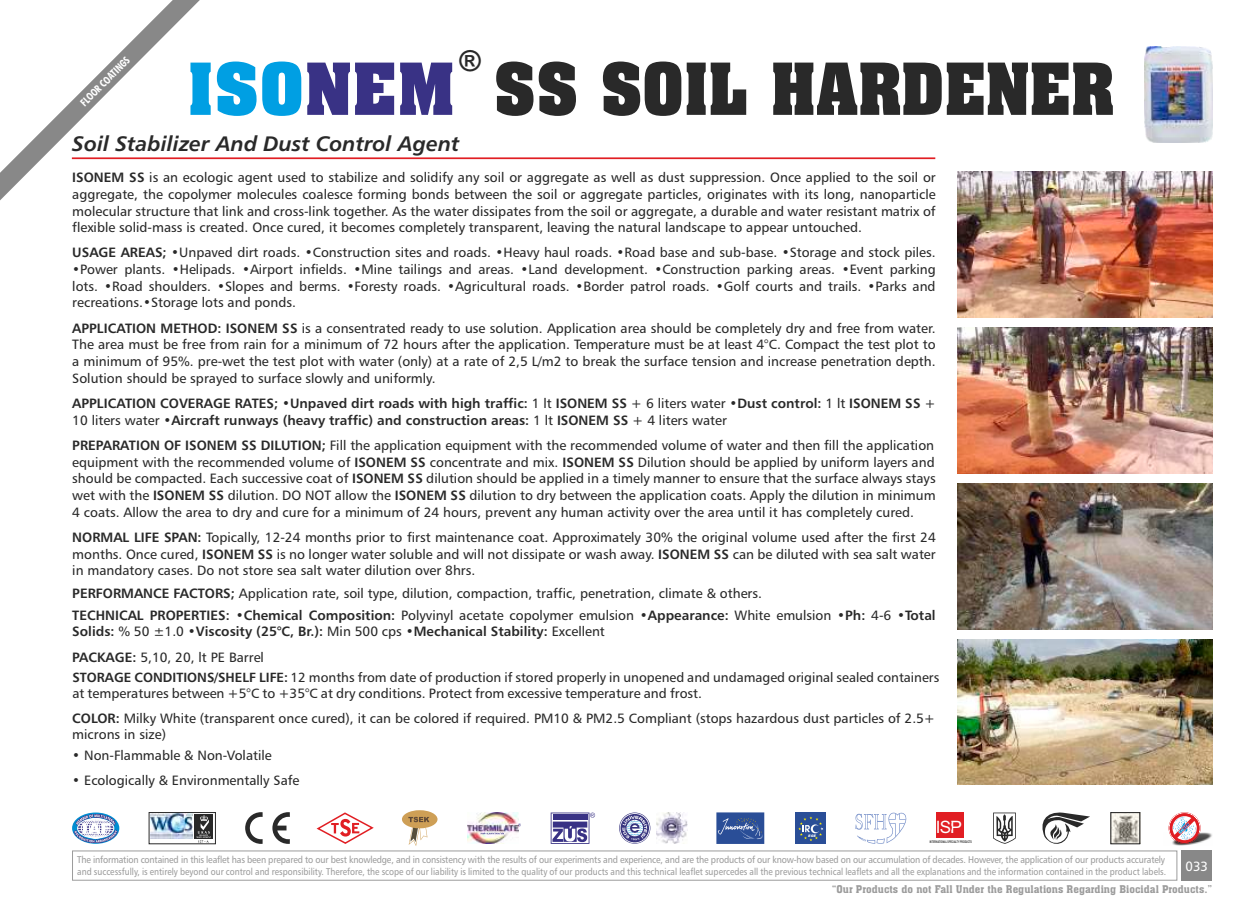
<style>
.page{position:relative;width:1259px;height:919px;background:#fff}
.page>*{position:absolute;margin:0;border:0;box-sizing:border-box;transform-origin:0 0}
.t1{font:700 70.35px "Aachen BT";letter-spacing:-.015em;color:#292929;scale:.94 1}
.t2{font:700 28.8px "Arial";color:#292929}
.t3{font:21px "Humanist 777 BT Bold Italic B";color:#292929}
.t4{font:17.1px "Arial";color:#fff}
.t5{font:13.5px/16.6px "Humanist 777 BT Roman B";color:#292929;text-align:justify}
.t6{font:13.5px/16.6px "Humanist 777 BT Bold B";color:#292929}
.t7{font:13.5px "Humanist 777 BT Roman B";color:#fff}
.t8{font:13.35px "Humanist 777 BT Roman B";color:#292929}
.t9{font:10.5px "Aachen BT";color:#9c9c9c}
.t10{font:700 condensed 10.5px "Futura BT";color:#fff}
.t11{font:9.75px/11.7px "Humanist 777 BT Roman B";color:#9c9c9c;scale:.9 1}
.t12{font:700 3.6px "Arial";letter-spacing:.035em;color:#292929;scale:.57 1}
.t13{font:italic 900 3.3px "Arial";color:#fff}
.s1{color:#009fe3}
.s2{color:#393285}
.s3{font-family:"Humanist 777 BT Bold B"}
.s4{font-family:"Humanist 777 BT Roman B"}
</style>
<div class="page">
<svg style="left:0;top:0;width:200px;height:200px"></svg>
<hr style="left:72px;top:157px;width:863px;height:2px;background:#e11e23">
<div style="left:1181px;top:850px;width:31px;height:30px;background:#888"></div>
<img style="left:1172px;top:832px;width:40px;height:13px">
<svg style="left:245px;top:812px;width:18px;height:31px"></svg>
<svg style="left:272px;top:812px;width:18px;height:31px"></svg>
<svg style="left:316px;top:812px;width:58px;height:32px"></svg>
<svg style="left:551px;top:812px;width:44px;height:31px"></svg>
<svg style="left:619px;top:812px;width:31px;height:31px"></svg>
<svg style="left:620px;top:813px;width:30px;height:30px"></svg>
<svg style="left:620px;top:813px;width:29px;height:29px"></svg>
<svg style="left:622px;top:815px;width:25px;height:25px"></svg>
<img style="left:656px;top:812px;width:32px;height:31px">
<div style="left:402px;top:810px;width:35px;height:18px;background:#ce9f56;border-radius:50%"></div>
<svg style="left:408px;top:816px;width:21px;height:30px"></svg>
<div style="left:936px;top:812px;width:27px;height:25px;background:#e11e23"></div>
<svg style="left:993px;top:812px;width:23px;height:31px"></svg>
<svg style="left:1042px;top:812px;width:48px;height:32px"></svg>
<img style="left:1112px;top:814px;width:26px;height:28px">
<div style="left:1110px;top:812px;width:30px;height:32px;border:1px solid #292929"></div>
<div style="left:794px;top:812px;width:31px;height:31px;background:#2a4e97"></div>
<svg style="left:798px;top:816px;width:25px;height:25px"></svg>
<img style="left:467px;top:812px;width:51px;height:31px">
<svg style="left:480px;top:832px;width:24px;height:2px"></svg>
<svg style="left:855px;top:812px;width:52px;height:31px"></svg>
<img style="left:151px;top:814px;width:41px;height:24px">
<div style="left:194px;top:814px;width:19px;height:24px;background:#292929"></div>
<div style="left:149px;top:812px;width:67px;height:32px;border:1px solid #292929"></div>
<svg style="left:196px;top:815px;width:15px;height:27px"></svg>
<svg style="left:72px;top:812px;width:47px;height:31px"></svg>
<svg style="left:74px;top:812px;width:44px;height:32px"></svg>
<div style="left:81px;top:818px;width:29px;height:20px;border:1px solid #fff;border-radius:50%"></div>
<div style="left:84px;top:818px;width:23px;height:20px;border:1px solid #fff;border-radius:50%"></div>
<div style="left:86px;top:818px;width:19px;height:20px;border:1px solid #fff;border-radius:50%"></div>
<div style="left:89px;top:818px;width:13px;height:20px;border:1px solid #fff;border-radius:50%"></div>
<div style="left:92px;top:818px;width:8px;height:20px;border:1px solid #fff;border-radius:50%"></div>
<div style="left:94px;top:818px;width:4px;height:20px;border:1px solid #fff;border-radius:50%"></div>
<svg style="left:716px;top:812px;width:48px;height:31px"></svg>
<svg style="left:1168px;top:812px;width:32px;height:31px"></svg>
<div style="left:72px;top:850px;width:1105px;height:30px;border:1px solid #9c9c9c"></div>
<img style="left:1144px;top:47px;width:68px;height:96px">
<img style="left:957px;top:172px;width:255px;height:145px">
<img style="left:957px;top:483px;width:255px;height:146px">
<img style="left:957px;top:639px;width:255px;height:145px">
<img style="left:957px;top:328px;width:255px;height:145px">
<p class="t10" style="left:79px;top:101px;width:66px;rotate:-45deg">FLOOR COATINGS</p>
<h2 class="t2" style="left:459px;top:50px;width:23px">®</h2>
<h1 class="t1" style="left:187px;top:61px;width:988px"><span class="s1">ISO</span><span class="s2">NEM</span> SS SOIL HARDENER</h1>
<h3 class="t3" style="left:72px;top:135px;width:389px">Soil Stabilizer And Dust Control Agent</h3>
<p class="t5" style="left:72px;top:170px;width:865px"><span class="s3">ISONEM SS</span> is an ecologic agent used to stabilize and solidify any soil or aggregate as well as dust suppression. Once applied to the soil or aggregate, the copolymer molecules coalesce forming bonds between the soil or aggregate particles, originates with its long, nanoparticle molecular structure that link and cross-link together. As the water dissipates from the soil or aggregate, a durable and water resistant matrix of flexible solid-mass is created. Once cured, it becomes completely transparent, leaving the natural landscape to appear untouched.</p>
<p class="t5" style="left:72px;top:245px;width:865px"><span class="s3">USAGE AREAS;</span> •Unpaved dirt roads. •Construction sites and roads. •Heavy haul roads. •Road base and sub-base. •Storage and stock piles.</p>
<p class="t5" style="left:72px;top:262px;width:865px">•Power plants. •Helipads. •Airport infields. •Mine tailings and areas. •Land development. •Construction parking areas. •Event parking lots. •Road shoulders. •Slopes and berms. •Foresty roads. •Agricultural roads. •Border patrol roads. •Golf courts and trails. •Parks and recreations.•Storage lots and ponds.</p>
<p class="t5" style="left:72px;top:321px;width:865px"><span class="s3">APPLICATION METHOD: ISONEM SS</span> is a consentrated ready to use solution. Application area should be completely dry and free from water.<br>The area must be free from rain for a minimum of 72 hours after the application. Temperature must be at least 4°C. Compact the test plot to a minimum of 95%. pre-wet the test plot with water (only) at a rate of 2,5 L/m2 to break the surface tension and increase penetration depth.<br>Solution should be sprayed to surface slowly and uniformly.</p>
<p class="t6" style="left:72px;top:396px;width:865px">APPLICATION COVERAGE RATES; •Unpaved dirt roads with high traffic: <span class="s4">1 lt</span> ISONEM SS <span class="s4">+ 6 liters water</span> •Dust control: <span class="s4">1 lt</span> ISONEM SS <span class="s4">+<br>10 liters water</span> •Aircraft runways (heavy traffic) and construction areas: <span class="s4">1 lt</span> ISONEM SS <span class="s4">+ 4 liters water</span></p>
<p class="t5" style="left:72px;top:438px;width:865px"><span class="s3">PREPARATION OF ISONEM SS DILUTION;</span> Fill the application equipment with the recommended volume of water and then fill the application equipment with the recommended volume of <span class="s3">ISONEM SS</span> concentrate and mix. <span class="s3">ISONEM SS</span> Dilution should be applied by uniform layers and should be compacted. Each successive coat of <span class="s3">ISONEM SS</span> dilution should be applied in a timely manner to ensure that the surface always stays wet with the <span class="s3">ISONEM SS</span> dilution. DO NOT allow the <span class="s3">ISONEM SS</span> dilution to dry between the application coats. Apply the dilution in minimum 4 coats. Allow the area to dry and cure for a minimum of 24 hours, prevent any human activity over the area until it has completely cured.</p>
<p class="t5" style="left:72px;top:530px;width:865px"><span class="s3">NORMAL LIFE SPAN:</span> Topically, 12-24 months prior to first maintenance coat. Approximately 30% the original volume used after the first 24 months. Once cured, <span class="s3">ISONEM SS</span> is no longer water soluble and will not dissipate or wash away. <span class="s3">ISONEM SS</span> can be diluted with sea salt water in mandatory cases. Do not store sea salt water dilution over 8hrs.</p>
<p class="t5" style="left:72px;top:586px;width:691px"><span class="s3">PERFORMANCE FACTORS;</span> Application rate, soil type, dilution, compaction, traffic, penetration, climate &amp; others.</p>
<p class="t6" style="left:72px;top:608px;width:865px">TECHNICAL PROPERTIES: •Chemical Composition: <span class="s4">Polyvinyl acetate copolymer emulsion</span> •Appearance: <span class="s4">White emulsion</span> •Ph: <span class="s4">4-6</span> •Total<br>Solids: <span class="s4">% 50 ±1.0</span> •Viscosity (25°C, Br.): <span class="s4">Min 500 cps</span> •Mechanical Stability: <span class="s4">Excellent</span></p>
<p class="t5" style="left:72px;top:649px;width:193px"><span class="s3">PACKAGE:</span> 5,10, 20, lt PE Barrel</p>
<p class="t8" style="left:72px;top:672px;width:868px"><span class="s3">STORAGE CONDITIONS/SHELF LIFE:</span> 12 months from date of production if stored properly in unopened and undamaged original sealed containers</p>
<p class="t5" style="left:72px;top:686px;width:631px">at temperatures between +5°C to +35°C at dry conditions. Protect from excessive temperature and frost.</p>
<p class="t5" style="left:72px;top:710px;width:864px"><span class="s3">COLOR:</span> Milky White (transparent once cured), it can be colored if required. PM10 &amp; PM2.5 Compliant (stops hazardous dust particles of 2.5+ microns in size)</p>
<p class="t5" style="left:72px;top:747px;width:201px">• Non-Flammable &amp; Non-Volatile</p>
<p class="t5" style="left:72px;top:773px;width:229px">• Ecologically &amp; Environmentally Safe</p>
<p class="t13" style="left:808px;top:834px;width:10px">EGE</p>
<p class="t4" style="left:936px;top:820px;width:28px">ISP</p>
<p class="t12" style="left:929px;top:840px;width:76px">INTERNATIONAL SPECIALTY PRODUCTS</p>
<p class="t11" style="left:77px;top:855px;width:1211px">The information contained in this leaflet has been prepared to our best knowledge, and in consistency with the results of our experiments and experience, and are the products of our know-how based on our accumulation of decades. However, the application of our products accurately and successfully, is entirely beyond our control and responsibility. Therefore, the scope of our liability is limited to the quality of our products and this technical leaflet supercedes all the previous technical leaflets and all the explanations and the information contained in the product labels.</p>
<p class="t7" style="left:1185px;top:860px;width:24px">033</p>
<p class="t9" style="left:831px;top:884px;width:382px">“Our Products do not Fall Under the Regulations Regarding Biocidal Products.”</p>
</div>
